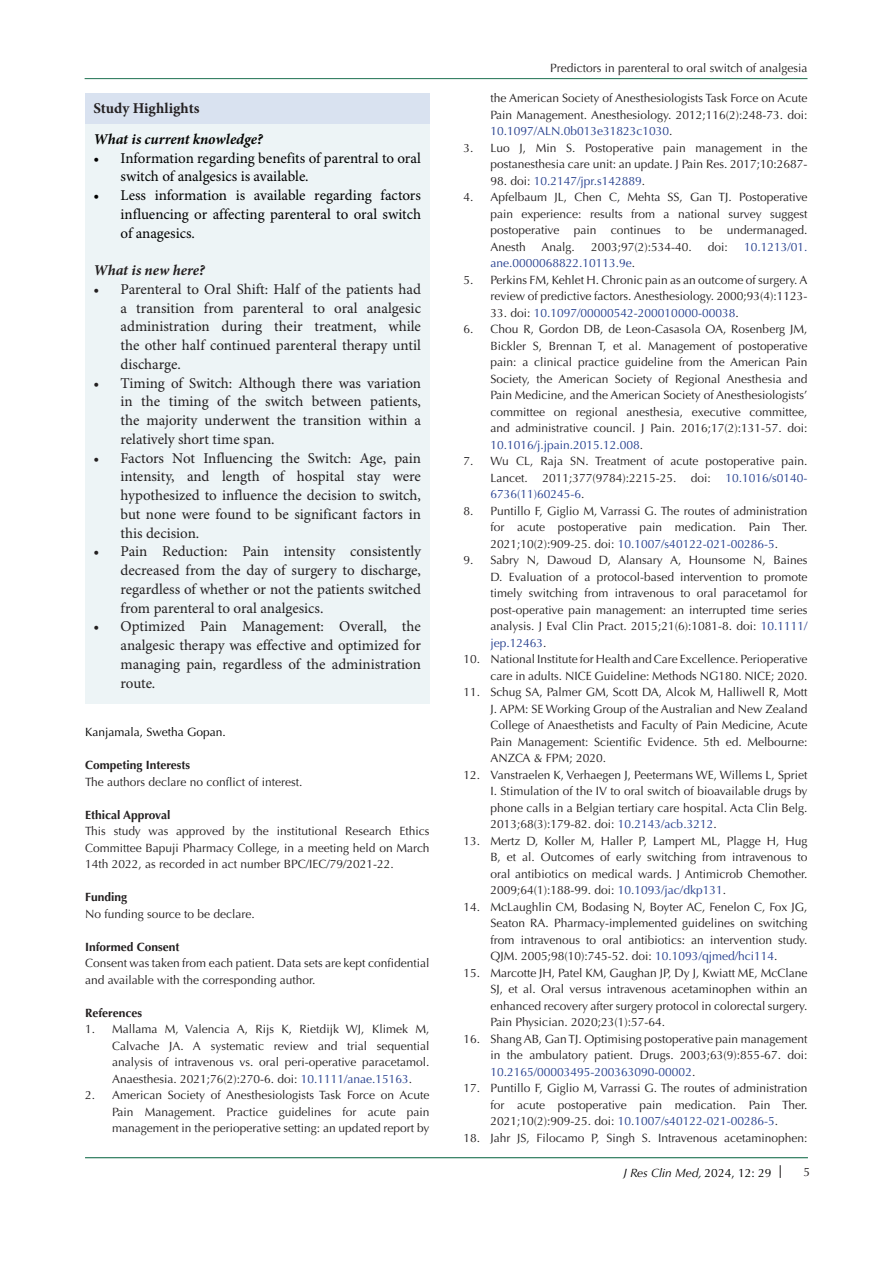
<style>
.page{position:relative;width:893px;height:1263px;background:#fff}
.page>*{position:absolute;margin:0;border:0;box-sizing:border-box;transform-origin:0 0}
.t1{font:15px/18.8px "Minion Pro";color:#231f20;text-align:justify}
.t2{font:15px/18.8px "Minion Pro";color:#000}
.t3{font:italic 700 15px "Minion Pro";letter-spacing:-.005em;color:#040503}
.t4{font:700 15px "Minion Pro";color:#231f20}
.t5{font:italic 700 15px "Minion Pro";letter-spacing:-.005em;color:#231f20}
.t6{font:12px/16.5px "Optima LT Std";color:#231f20;text-align:justify}
.t7{font:12px "Optima LT Std";color:#253f8e}
.t8{font:700 12px "Optima LT Std";color:#231f20}
.t9{font:italic 12px "Optima LT Std";color:#000}
.t10{font:12px "Optima LT Std";color:#000}
.s1{color:#253f8e}
.s2{color:#231f20}
.s3{font-style:normal}
.s4{font-style:normal;color:#040503}
</style>
<div class="page">
<svg style="left:780px;top:1165px;width:1px;height:13px"></svg>
<hr style="left:85px;top:1157px;width:723px;height:1px;background:#1e7252">
<hr style="left:85px;top:78px;width:722px;height:1px;background:#1e7252">
<div style="left:85px;top:124px;width:344px;height:580px;background:#edf4f6"></div>
<div style="left:85px;top:94px;width:344px;height:30px;background:#d9e2f0"></div>
<p class="t6" style="left:550px;top:60px;width:259px">Predictors in parenteral to oral switch of analgesia</p>
<p class="t4" style="left:94px;top:98px;width:108px">Study Highlights</p>
<p class="t6" style="left:490px;top:90px;width:318px">the American Society of Anesthesiologists Task Force on Acute Pain Management. Anesthesiology. 2012;116(2):248-73. doi:<br><span class="s1">10.1097/ALN.0b013e31823c1030</span>.</p>
<p class="t6" style="left:463px;top:140px;width:345px;text-align:right">3. Luo J, Min S. Postoperative pain management in the postanesthesia care unit: an update. J Pain Res. 2017;10:2687-</p>
<p class="t7" style="left:490px;top:174px;width:156px"><span class="s2">98. doi:</span> 10.2147/jpr.s142889<span class="s2">.</span></p>
<p class="t6" style="left:490px;top:189px;width:319px;text-indent:-27px">4. Apfelbaum JL, Chen C, Mehta SS, Gan TJ. Postoperative pain experience: results from a national survey suggest postoperative pain continues to be undermanaged.<br>Anesth</p>
<p class="t3" style="left:94px;top:128px;width:171px">What is current knowledge?</p>
<p class="t2" style="left:121px;top:149px;width:302px;text-indent:-27px">• Information regarding benefits of parentral to oral switch of analgesics is available.</p>
<p class="t2" style="left:121px;top:186px;width:302px;text-align:justify;text-indent:-27px">• Less information is available regarding factors influencing or affecting parenteral to oral switch of anagesics.</p>
<p class="t5" style="left:94px;top:260px;width:113px">What is new here?</p>
<p class="t1" style="left:121px;top:280px;width:302px;text-indent:-27px">• Parenteral to Oral Shift: Half of the patients had a transition from parenteral to oral analgesic administration during their treatment, while the other half continued parenteral therapy until discharge.</p>
<p class="t1" style="left:121px;top:374px;width:302px;text-indent:-27px">• Timing of Switch: Although there was variation in the timing of the switch between patients, the majority underwent the transition within a relatively short time span.</p>
<p class="t1" style="left:121px;top:449px;width:302px;text-indent:-27px">• Factors Not Influencing the Switch: Age, pain intensity, and length of hospital stay were hypothesized to influence the decision to switch, but none were found to be significant factors in this decision.</p>
<p class="t1" style="left:121px;top:543px;width:302px;text-indent:-27px">• Pain Reduction: Pain intensity consistently decreased from the day of surgery to discharge, regardless of whether or not the patients switched from parenteral to oral analgesics.</p>
<p class="t1" style="left:121px;top:618px;width:302px;text-indent:-27px">• Optimized Pain Management: Overall, the analgesic therapy was effective and optimized for managing pain, regardless of the administration route.</p>
<p class="t6" style="left:542px;top:239px;width:35px">Analg.</p>
<p class="t6" style="left:591px;top:239px;width:102px">2003;97(2):534-40.</p>
<p class="t6" style="left:708px;top:239px;width:22px">doi:</p>
<p class="t7" style="left:744px;top:240px;width:65px">10.1213/01.</p>
<p class="t7" style="left:490px;top:256px;width:146px">ane.0000068822.10113.9e<span class="s2">.</span></p>
<p class="t6" style="left:463px;top:272px;width:346px;text-align:right">5. Perkins FM, Kehlet H. Chronic pain as an outcome of surgery. A review of predictive factors. Anesthesiology. 2000;93(4):1123-</p>
<p class="t7" style="left:490px;top:306px;width:250px"><span class="s2">33. doi:</span> 10.1097/00000542-200010000-00038<span class="s2">.</span></p>
<p class="t6" style="left:490px;top:321px;width:319px;text-indent:-27px">6. Chou R, Gordon DB, de Leon-Casasola OA, Rosenberg JM, Bickler S, Brennan T, et al. Management of postoperative pain: a clinical practice guideline from the American Pain Society, the American Society of Regional Anesthesia and Pain Medicine, and the American Society of Anesthesiologists’ committee on regional anesthesia, executive committee, and administrative council. J Pain. 2016;17(2):131-57. doi:<br><span class="s1">10.1016/j.jpain.2015.12.008</span>.</p>
<p class="t6" style="left:490px;top:453px;width:318px;text-indent:-27px">7. Wu CL, Raja SN. Treatment of acute postoperative pain.<br>Lancet. 2011;377(9784):2215-25. doi: <span class="s1">10.1016/s0140- 6736(11)60245-6</span>.</p>
<p class="t6" style="left:490px;top:503px;width:318px;text-indent:-27px">8. Puntillo F, Giglio M, Varrassi G. The routes of administration for acute postoperative pain medication. Pain Ther.<br>2021;10(2):909-25. doi: <span class="s1">10.1007/s40122-021-00286-5</span>.</p>
<p class="t6" style="left:490px;top:552px;width:318px;text-indent:-27px">9. Sabry N, Dawoud D, Alansary A, Hounsome N, Baines D. Evaluation of a protocol-based intervention to promote timely switching from intravenous to oral paracetamol for post-operative pain management: an interrupted time series analysis. J Eval Clin Pract. 2015;21(6):1081-8. doi: <span class="s1">10.1111/ jep.12463</span>.</p>
<p class="t6" style="left:463px;top:651px;width:346px;text-align:right">10. National Institute for Health and Care Excellence. Perioperative care in adults. NICE Guideline: Methods NG180. NICE; 2020.</p>
<p class="t6" style="left:490px;top:684px;width:319px;text-indent:-27px">11. Schug SA, Palmer GM, Scott DA, Alcok M, Halliwell R, Mott J. APM: SE Working Group of the Australian and New Zealand College of Anaesthetists and Faculty of Pain Medicine, Acute Pain Management: Scientific Evidence. 5th ed. Melbourne:<br>ANZCA &amp; FPM; 2020.</p>
<p class="t6" style="left:490px;top:767px;width:319px;text-indent:-27px">12. Vanstraelen K, Verhaegen J, Peetermans WE, Willems L, Spriet I. Stimulation of the IV to oral switch of bioavailable drugs by phone calls in a Belgian tertiary care hospital. Acta Clin Belg.<br>2013;68(3):179-82. doi: <span class="s1">10.2143/acb.3212</span>.</p>
<p class="t6" style="left:490px;top:833px;width:319px;text-indent:-27px">13. Mertz D, Koller M, Haller P, Lampert ML, Plagge H, Hug B, et al. Outcomes of early switching from intravenous to oral antibiotics on medical wards. J Antimicrob Chemother.<br>2009;64(1):188-99. doi: <span class="s1">10.1093/jac/dkp131</span>.</p>
<p class="t6" style="left:490px;top:899px;width:319px;text-indent:-27px">14. McLaughlin CM, Bodasing N, Boyter AC, Fenelon C, Fox JG, Seaton RA. Pharmacy-implemented guidelines on switching from intravenous to oral antibiotics: an intervention study.<br>QJM. 2005;98(10):745-52. doi: <span class="s1">10.1093/qjmed/hci114</span>.</p>
<p class="t6" style="left:490px;top:965px;width:319px;text-indent:-27px">15. Marcotte JH, Patel KM, Gaughan JP, Dy J, Kwiatt ME, McClane SJ, et al. Oral versus intravenous acetaminophen within an enhanced recovery after surgery protocol in colorectal surgery.<br>Pain Physician. 2020;23(1):57-64.</p>
<p class="t6" style="left:490px;top:1031px;width:318px;text-indent:-27px">16. Shang AB, Gan TJ. Optimising postoperative pain management in the ambulatory patient. Drugs. 2003;63(9):855-67. doi:<br><span class="s1">10.2165/00003495-200363090-00002</span>.</p>
<p class="t6" style="left:490px;top:1080px;width:318px;text-indent:-27px">17. Puntillo F, Giglio M, Varrassi G. The routes of administration for acute postoperative pain medication. Pain Ther.<br>2021;10(2):909-25. doi: <span class="s1">10.1007/s40122-021-00286-5</span>.</p>
<p class="t6" style="left:463px;top:1130px;width:346px">18. Jahr JS, Filocamo P, Singh S. Intravenous acetaminophen:</p>
<p class="t10" style="left:85px;top:725px;width:142px">Kanjamala, Swetha Gopan.</p>
<p class="t8" style="left:85px;top:758px;width:107px">Competing Interests</p>
<p class="t6" style="left:85px;top:774px;width:219px">The authors declare no conflict of interest.</p>
<p class="t8" style="left:85px;top:808px;width:87px">Ethical Approval</p>
<p class="t6" style="left:85px;top:823px;width:346px">This study was approved by the institutional Research Ethics Committee Bapuji Pharmacy College, in a meeting held on March 14th 2022, as recorded in act number BPC/IEC/79/2021-22.</p>
<p class="t8" style="left:85px;top:890px;width:44px">Funding</p>
<p class="t6" style="left:85px;top:906px;width:171px">No funding source to be declare.</p>
<p class="t8" style="left:85px;top:940px;width:96px">Informed Consent</p>
<p class="t6" style="left:85px;top:955px;width:346px">Consent was taken from each patient. Data sets are kept confidential and available with the corresponding author.</p>
<p class="t8" style="left:85px;top:1006px;width:58px">References</p>
<p class="t6" style="left:112px;top:1021px;width:319px;text-indent:-27px">1. Mallama M, Valencia A, Rijs K, Rietdijk WJ, Klimek M, Calvache JA. A systematic review and trial sequential analysis of intravenous vs. oral peri-operative paracetamol.<br>Anaesthesia. 2021;76(2):270-6. doi: <span class="s1">10.1111/anae.15163</span>.</p>
<p class="t6" style="left:112px;top:1087px;width:319px;text-indent:-27px">2. American Society of Anesthesiologists Task Force on Acute Pain Management. Practice guidelines for acute pain management in the perioperative setting: an updated report by</p>
<p class="t9" style="left:623px;top:1165px;width:150px">J Res Clin Med, <span class="s3">2024, 12:</span> <span class="s4">29</span></p>
<p class="t6" style="left:803px;top:1164px;width:8px">5</p>
</div>
